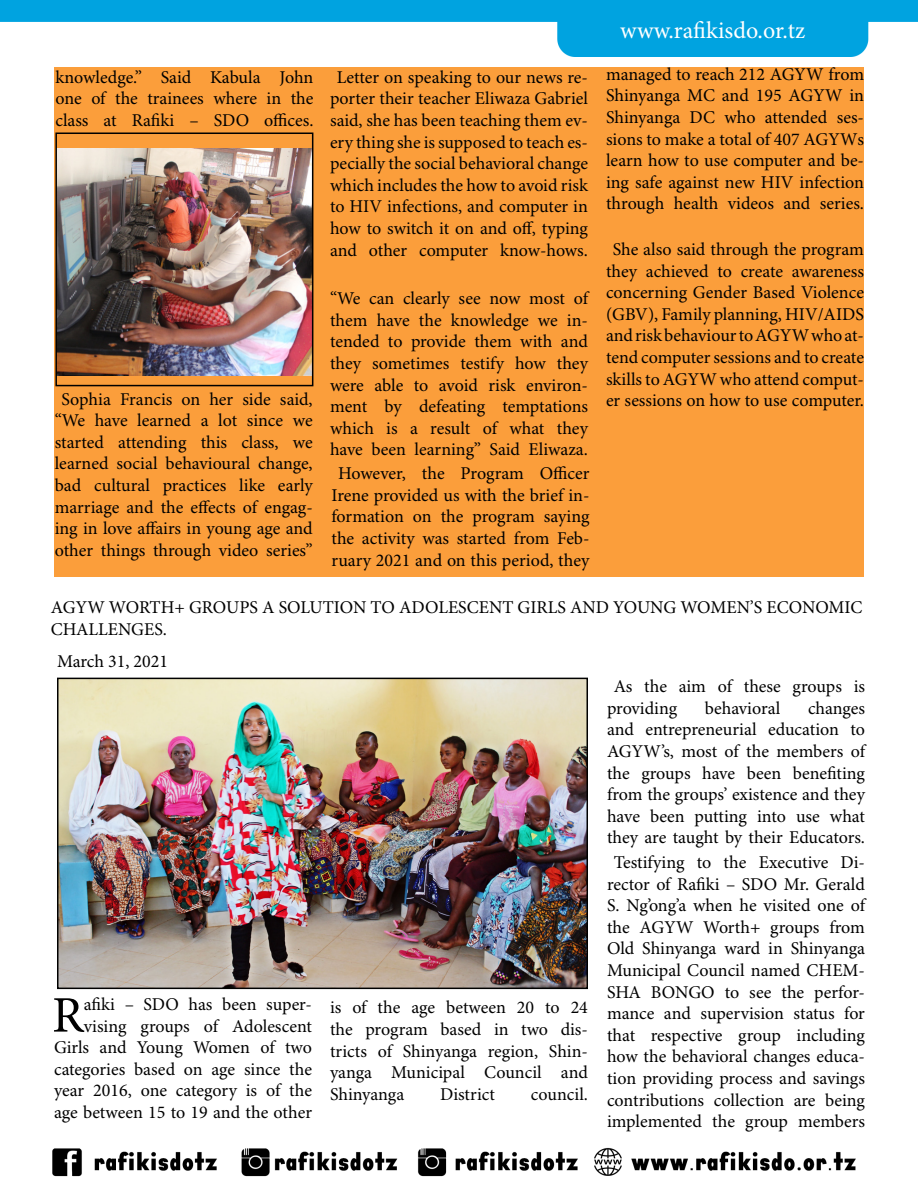
<style>
.page{position:relative;width:918px;height:1188px;background:#fff}
.page>*{position:absolute;margin:0;border:0;box-sizing:border-box;transform-origin:0 0}
.t1{font:51.3px "Minion Pro";color:#000}
.t2{font:24px "Minion Pro";color:#fff}
.t3{font:18px/21.6px "Minion Pro";color:#000;text-align:center}
</style>
<div class="page">
<div style="left:55px;top:67px;width:809px;height:510px;background:#fb9e3b"></div>
<img style="left:58px;top:149px;width:252px;height:227px">
<div style="left:55px;top:133px;width:258px;height:253px;border:2px solid #000"></div>
<img style="left:0;top:0;width:918px;height:56px">
<img style="left:52px;top:1147px;width:804px;height:30px">
<img style="left:60px;top:681px;width:525px;height:305px">
<div style="left:57px;top:678px;width:531px;height:311px;border:2px solid #000"></div>
<p class="t3" style="left:56px;top:67px;width:260px;text-align:justify">knowledge.” Said Kabula John one of the trainees where in the class at Rafiki – SDO offices.</p>
<p class="t3" style="left:55px;top:389px;width:260px">Sophia Francis on her side said, “We have learned a lot since we started attending this class, we learned social behavioural change, bad cultural practices like early marriage and the effects of engag&shy;ing in love affairs in young age and other things through video series”</p>
<p class="t2" style="left:620px;top:16px;width:187px">www.rafikisdo.or.tz</p>
<p class="t3" style="left:330px;top:67px;width:260px">Letter on speaking to our news re&shy;porter their teacher Eliwaza Gabriel said, she has been teaching them ev&shy;ery thing she is supposed to teach es&shy;pecially the social behavioral change which includes the how to avoid risk to HIV infections, and computer in how to switch it on and off, typing and other computer know-hows.</p>
<p class="t3" style="left:606px;top:64px;width:260px;text-align:justify">managed to reach 212 AGYW from Shinyanga MC and 195 AGYW in Shinyanga DC who attended ses&shy;sions to make a total of 407 AGYWs learn how to use computer and be&shy;ing safe against new HIV infection through health videos and series.</p>
<p class="t3" style="left:330px;top:288px;width:260px;text-align:justify">“We can clearly see now most of them have the knowledge we in&shy;tended to provide them with and they sometimes testify how they were able to avoid risk environ&shy;ment by defeating temptations which is a result of what they have been learning” Said Eliwaza.</p>
<p class="t3" style="left:606px;top:239px;width:260px">She also said through the program they achieved to create awareness concerning Gender Based Violence (GBV), Family planning, HIV/AIDS and risk behaviour to AGYW who at&shy;tend computer sessions and to create skills to AGYW who attend comput&shy;er sessions on how to use computer.</p>
<p class="t3" style="left:332px;top:463px;width:260px">However, the Program Officer Irene provided us with the brief in&shy;formation on the program saying the activity was started from Feb&shy;ruary 2021 and on this period, they</p>
<p class="t3" style="left:51px;top:597px;width:813px;text-align:left">AGYW WORTH+ GROUPS A SOLUTION TO ADOLESCENT GIRLS AND YOUNG WOMEN’S ECONOMIC<br>CHALLENGES.</p>
<p class="t3" style="left:57px;top:651px;width:113px">March 31, 2021</p>
<p class="t3" style="left:607px;top:676px;width:260px;text-align:left;text-indent:7px">As the aim of these groups is providing</p>
<p class="t3" style="left:607px;top:698px;width:260px;text-align:justify;text-indent:201px">changes and entrepreneurial education to AGYW’s, most of the members of the groups have been benefiting from the groups’ existence and they have been putting into use what they are taught by their Educators.</p>
<p class="t3" style="left:705px;top:698px;width:77px">behavioral</p>
<p class="t3" style="left:54px;top:994px;width:260px;text-align:right">afiki – SDO has been super&shy;vising groups of Adolescent<br>Girls and Young Women of two categories based on age since the year 2016, one category is of the age between 15 to 19 and the other</p>
<p class="t1" style="left:52px;top:985px;width:33px">R</p>
<p class="t3" style="left:330px;top:998px;width:260px;text-align:justify">is of the age between 20 to 24 the program based in two dis&shy;tricts of Shinyanga region, Shin&shy;yanga Municipal Council and Shinyanga</p>
<p class="t3" style="left:440px;top:1084px;width:56px">District</p>
<p class="t3" style="left:531px;top:1084px;width:59px">council.</p>
<p class="t3" style="left:607px;top:852px;width:260px">Testifying to the Executive Di&shy;rector of Rafiki – SDO Mr. Gerald<br>S. Ng’ong’a when he visited one of the AGYW Worth+ groups from<br>Old Shinyanga ward in Shinyanga<br>Municipal Council named CHEM-<br>SHA BONGO to see the perfor&shy;mance and supervision status for that respective group including how the behavioral changes educa&shy;tion providing process and savings contributions collection are being implemented the group members</p>
</div>
